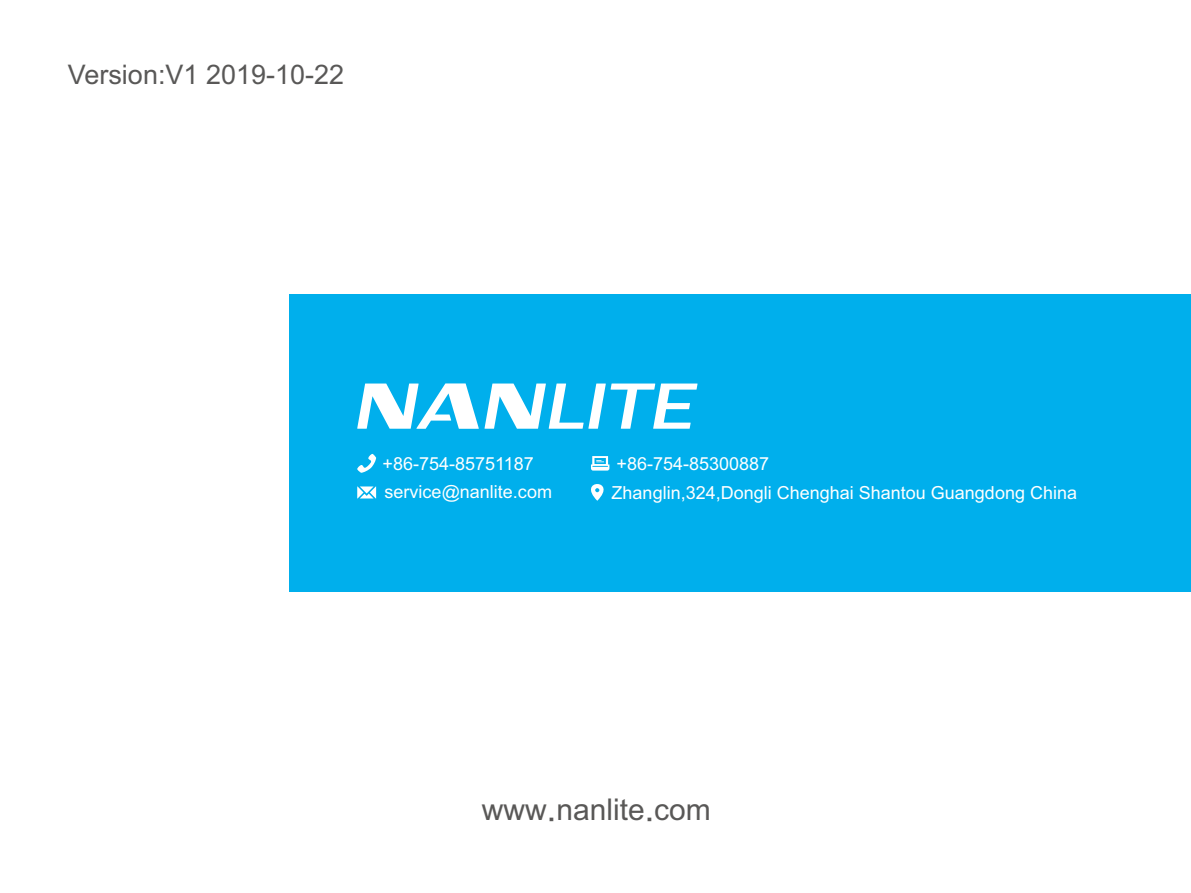
<style>
.page{position:relative;width:1191px;height:893px;background:#fff}
.page>*{position:absolute;margin:0;border:0;box-sizing:border-box;transform-origin:0 0}
.t1{font:30px "Arial";color:#595857}
.t2{font:27px "Arial";color:#595857}
.t3{font:18px/28.2px "Arial";color:#fff}
.s1{font-family:"FZLTHJW GB1 0"}
</style>
<div class="page">
<div style="left:289px;top:294px;width:902px;height:298px;background:#00afec"></div>
<svg style="left:357px;top:383px;width:340px;height:46px"></svg>
<svg style="left:357px;top:454px;width:19px;height:19px"></svg>
<svg style="left:591px;top:456px;width:18px;height:15px"></svg>
<svg style="left:357px;top:486px;width:19px;height:12px"></svg>
<svg style="left:591px;top:484px;width:13px;height:17px"></svg>
<h2 class="t2" style="left:68px;top:64px;width:278px">Version:V1 2019-10-22</h2>
<p class="t3" style="left:382px;top:451px;width:171px">+86-754-85751187 service@nanlite.com</p>
<p class="t3" style="left:611px;top:451px;width:467px">+86-754-85300887<br>Zhanglin,324,Dongli Chenghai Shantou Guangdong China</p>
<h1 class="t1" style="left:482px;top:798px;width:230px">www<span class="s1">.</span>nanlite<span class="s1">.</span>com</h1>
</div>
